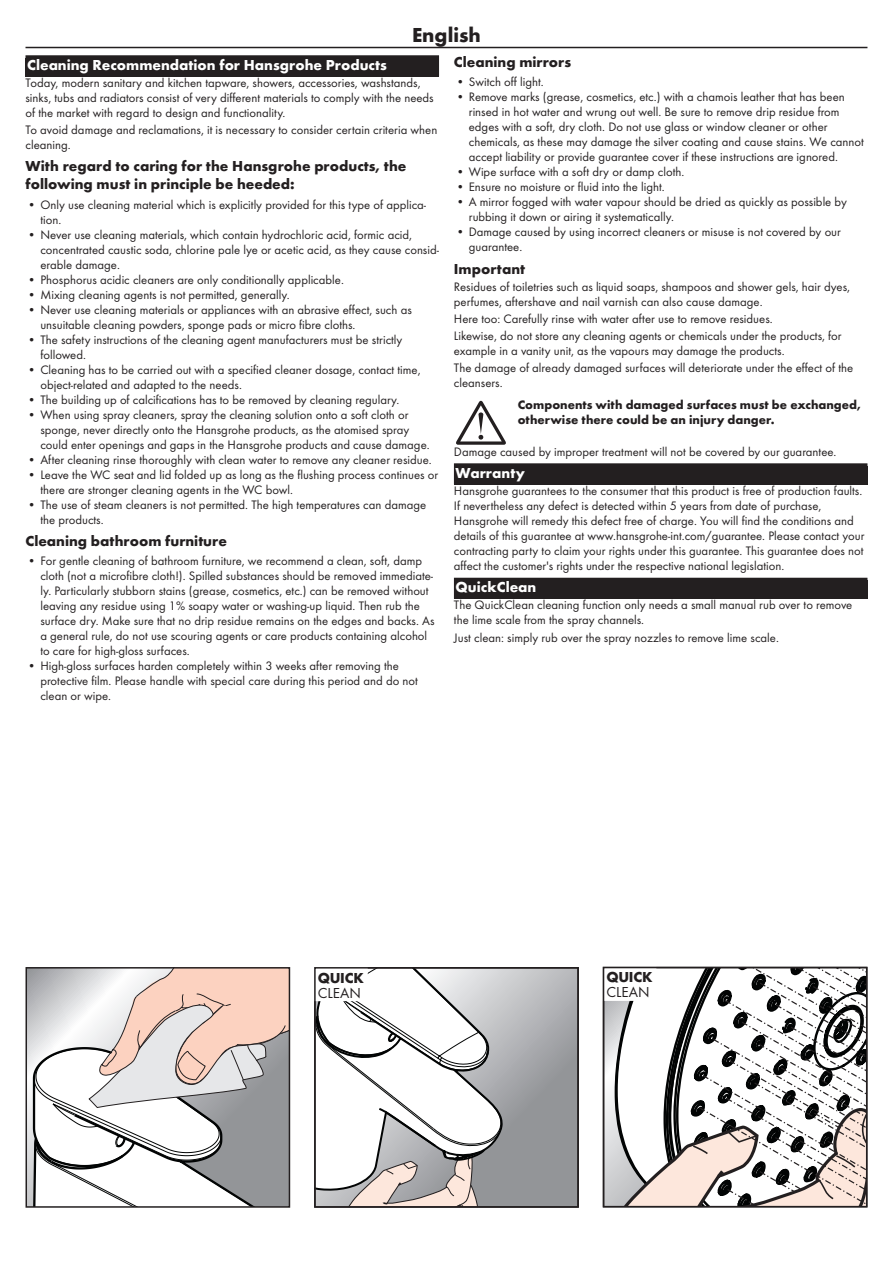
<style>
.page{position:relative;width:893px;height:1263px;background:#fff}
.page>*{position:absolute;margin:0;border:0;box-sizing:border-box;transform-origin:0 0}
.Sprache_Rahmenwechse{font:700 21px "Futura TOT";color:#231f20}
.Ueberschrift_ohne_Ba{font:700 15px/18px "Futura TOT";color:#231f20}
.Ueberschrift_EN{font:700 15px "Futura TOT";color:#fff}
.t1{font:15px "Futura TOT Boo";color:#231f20}
.Normaltext_EN{font:12.75px/15px "Futura TOT Boo";color:#231f20}
.t2{font:700 12.75px/15px "Futura TOT";color:#231f20}
</style>
<div class="page">
<hr style="left:26px;top:47px;width:841px;height:1px;background:#231f20">
<svg style="left:32px;top:970px;width:255px;height:235px"></svg>
<div style="left:26px;top:967px;width:264px;height:241px;border:2px solid #231f20"></div>
<svg style="left:503px;top:970px;width:73px;height:235px;background:#a1a2a6"></svg>
<svg style="left:317px;top:970px;width:186px;height:235px"></svg>
<svg style="left:606px;top:970px;width:258px;height:234px"></svg>
<div style="left:315px;top:968px;width:52px;height:32px;background:#fff"></div>
<div style="left:603px;top:967px;width:53px;height:33px;background:#fff"></div>
<div style="left:314px;top:967px;width:265px;height:241px;border:2px solid #231f20"></div>
<div style="left:603px;top:967px;width:264px;height:240px;border:2px solid #231f20"></div>
<div style="left:26px;top:55px;width:413px;height:21px;background:#231f20"></div>
<div style="left:454px;top:463px;width:413px;height:21px;background:#231f20"></div>
<div style="left:454px;top:578px;width:413px;height:21px;background:#231f20"></div>
<p class="Sprache_Rahmenwechse" style="left:412px;top:22px;width:70px">English</p>
<p class="Ueberschrift_EN" style="left:27px;top:56px;width:361px">Cleaning Recommendation for Hansgrohe Products</p>
<p class="Normaltext_EN" style="left:26px;top:75px;width:410px">Today, modern sanitary and kitchen tapware, showers, accessories, washstands, sinks, tubs and radiators consist of very different materials to comply with the needs of the market with regard to design and functionality.</p>
<p class="Normaltext_EN" style="left:26px;top:122px;width:413px">To avoid damage and reclamations, it is necessary to consider certain criteria when cleaning.</p>
<p class="Ueberschrift_ohne_Ba" style="left:26px;top:157px;width:382px">With regard to caring for the Hansgrohe products, the following must in principle be heeded:</p>
<p class="Normaltext_EN" style="left:40px;top:197px;width:387px;text-indent:-13px">• Only use cleaning material which is explicitly provided for this type of applica&shy;tion.</p>
<p class="Normaltext_EN" style="left:40px;top:227px;width:400px;text-indent:-13px">• Never use cleaning materials, which contain hydrochloric acid, formic acid, concentrated caustic soda, chlorine pale lye or acetic acid, as they cause consid&shy;erable damage.</p>
<p class="Normaltext_EN" style="left:28px;top:272px;width:318px">• Phosphorus acidic cleaners are only conditionally applicable.</p>
<p class="Normaltext_EN" style="left:28px;top:287px;width:264px">• Mixing cleaning agents is not permitted, generally.</p>
<p class="Normaltext_EN" style="left:40px;top:302px;width:373px;text-indent:-13px">• Never use cleaning materials or appliances with an abrasive effect, such as unsuitable cleaning powders, sponge pads or micro fibre cloths.</p>
<p class="Normaltext_EN" style="left:40px;top:332px;width:364px;text-indent:-13px">• The safety instructions of the cleaning agent manufacturers must be strictly followed.</p>
<p class="Normaltext_EN" style="left:40px;top:362px;width:382px;text-indent:-13px">• Cleaning has to be carried out with a specified cleaner dosage, contact time, object-related and adapted to the needs.</p>
<p class="Normaltext_EN" style="left:28px;top:392px;width:373px">• The building up of calcifications has to be removed by cleaning regulary.</p>
<p class="Normaltext_EN" style="left:40px;top:407px;width:391px;text-indent:-13px">• When using spray cleaners, spray the cleaning solution onto a soft cloth or sponge, never directly onto the Hansgrohe products, as the atomised spray could enter openings and gaps in the Hansgrohe products and cause damage.</p>
<p class="Normaltext_EN" style="left:28px;top:452px;width:406px">• After cleaning rinse thoroughly with clean water to remove any cleaner residue.</p>
<p class="Normaltext_EN" style="left:40px;top:467px;width:399px;text-indent:-13px">• Leave the WC seat and lid folded up as long as the flushing process continues or there are stronger cleaning agents in the WC bowl.</p>
<p class="Normaltext_EN" style="left:40px;top:497px;width:387px;text-indent:-13px">• The use of steam cleaners is not permitted. The high temperatures can damage the products.</p>
<p class="Ueberschrift_ohne_Ba" style="left:26px;top:532px;width:203px">Cleaning bathroom furniture</p>
<p class="Normaltext_EN" style="left:40px;top:553px;width:396px;text-indent:-13px">• For gentle cleaning of bathroom furniture, we recommend a clean, soft, damp cloth (not a microfibre cloth!). Spilled substances should be removed immediate&shy;ly. Particularly stubborn stains (grease, cosmetics, etc.) can be removed without leaving any residue using 1% soapy water or washing-up liquid. Then rub the surface dry. Make sure that no drip residue remains on the edges and backs. As a general rule, do not use scouring agents or care products containing alcohol to care for high-gloss surfaces.</p>
<p class="Normaltext_EN" style="left:40px;top:658px;width:379px;text-indent:-13px">• High-gloss surfaces harden completely within 3 weeks after removing the protective film. Please handle with special care during this period and do not clean or wipe.</p>
<p class="Ueberschrift_ohne_Ba" style="left:454px;top:53px;width:119px">Cleaning mirrors</p>
<p class="Normaltext_EN" style="left:456px;top:75px;width:89px">• Switch off light.</p>
<p class="Normaltext_EN" style="left:469px;top:90px;width:397px;text-indent:-13px">• Remove marks (grease, cosmetics, etc.) with a chamois leather that has been rinsed in hot water and wrung out well. Be sure to remove drip residue from edges with a soft, dry cloth. Do not use glass or window cleaner or other chemicals, as these may damage the silver coating and cause stains. We cannot accept liability or provide guarantee cover if these instructions are ignored.</p>
<p class="Normaltext_EN" style="left:456px;top:165px;width:230px">• Wipe surface with a soft dry or damp cloth.</p>
<p class="Normaltext_EN" style="left:456px;top:180px;width:210px">• Ensure no moisture or fluid into the light.</p>
<p class="Normaltext_EN" style="left:469px;top:195px;width:380px;text-indent:-13px">• A mirror fogged with water vapour should be dried as quickly as possible by rubbing it down or airing it systematically.</p>
<p class="Normaltext_EN" style="left:469px;top:225px;width:374px;text-indent:-13px">• Damage caused by using incorrect cleaners or misuse is not covered by our guarantee.</p>
<p class="Ueberschrift_ohne_Ba" style="left:454px;top:259px;width:73px">Important</p>
<p class="Normaltext_EN" style="left:454px;top:279px;width:398px">Residues of toiletries such as liquid soaps, shampoos and shower gels, hair dyes, perfumes, aftershave and nail varnish can also cause damage.</p>
<p class="Normaltext_EN" style="left:454px;top:311px;width:320px">Here too: Carefully rinse with water after use to remove residues.</p>
<p class="Normaltext_EN" style="left:454px;top:328px;width:389px">Likewise, do not store any cleaning agents or chemicals under the products, for example in a vanity unit, as the vapours may damage the products.</p>
<p class="Normaltext_EN" style="left:454px;top:360px;width:401px">The damage of already damaged surfaces will deteriorate under the effect of the cleansers.</p>
<p class="t2" style="left:518px;top:397px;width:345px">Components with damaged surfaces must be exchanged, otherwise there could be an injury danger.</p>
<p class="Normaltext_EN" style="left:454px;top:444px;width:384px">Damage caused by improper treatment will not be covered by our guarantee.</p>
<p class="Ueberschrift_EN" style="left:456px;top:464px;width:71px">Warranty</p>
<p class="Normaltext_EN" style="left:454px;top:483px;width:412px">Hansgrohe guarantees to the consumer that this product is free of production faults.<br>If nevertheless any defect is detected within 5 years from date of purchase, Hansgrohe will remedy this defect free of charge. You will find the conditions and details of this guarantee at www.hansgrohe-int.com/guarantee. Please contact your contracting party to claim your rights under this guarantee. This guarantee does not affect the customer's rights under the respective national legislation.</p>
<p class="Ueberschrift_EN" style="left:456px;top:578px;width:82px">QuickClean</p>
<p class="Normaltext_EN" style="left:454px;top:598px;width:400px">The QuickClean cleaning function only needs a small manual rub over to remove the lime scale from the spray channels.</p>
<p class="Normaltext_EN" style="left:454px;top:630px;width:326px">Just clean: simply rub over the spray nozzles to remove lime scale.</p>
<p class="Ueberschrift_ohne_Ba" style="left:318px;top:968px;width:48px">QUICK</p>
<p class="t1" style="left:318px;top:983px;width:45px">CLEAN</p>
<p class="Ueberschrift_ohne_Ba" style="left:606px;top:968px;width:48px">QUICK</p>
<p class="t1" style="left:606px;top:983px;width:45px">CLEAN</p>
</div>
